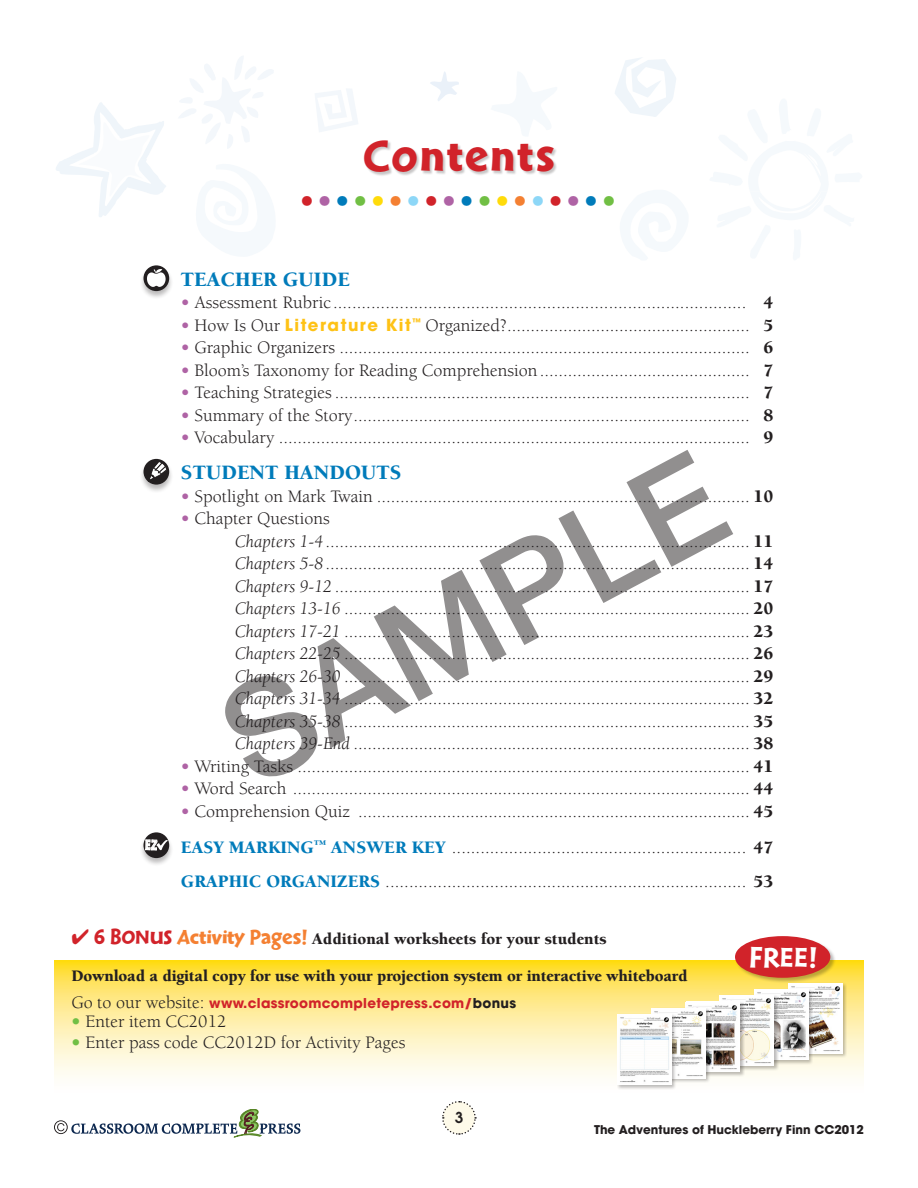
<style>
.page{position:relative;width:918px;height:1188px;background:#fff}
.page>*{position:absolute;margin:0;border:0;box-sizing:border-box;transform-origin:0 0}
.t1{font:500 134.25px "Helvetica Neue";color:#231f20}
.t2{font:46.5px "Cal Sans Heavy KB";letter-spacing:.035em;color:#d1232a}
.t3{font:700 42px "Futura";color:#d1232a}
.t4{font:28.95px "Cal Sans Heavy KB";color:#fff}
.t5{font:900 21px "Berkeley";letter-spacing:.005em;color:#007bba}
.t6{font:18px/22.5px "Berkeley";color:#231f20}
.t7{font:900 16.5px "Berkeley";letter-spacing:-.01em;color:#231f20}
.t8{font:15.15px "Cal Sans Heavy KB";color:#fff;scale:.75 1}
.t9{font:600 15px "Avant Garde";color:#231f20}
.t10{font:700 13.5px "Avant Garde";letter-spacing:.02em;color:#d1232a}
.t11{font:700 12px "Avant Garde";color:#231f20}
.s1{color:#af63a5}
.s2{color:#007bba}
.s3{color:#71bf44}
.s4{color:#ffdb0a}
.s5{color:#f48032}
.s6{color:#8dd7f7}
.s7{font-weight:700;color:#af63a5}
.s8{font-weight:900}
.s9{font-family:"Avant Garde";font-weight:700;font-size:16.5px;color:#fec216}
.s10{font-style:italic}
.s11{font-weight:900;color:#007bba}
.s12{color:#d1232a}
.s13{font-family:"Cal Sans Heavy KB";font-weight:400;font-size:21px;color:#d1232a}
.s14{font-family:"Cal Sans Heavy KB";font-weight:400;font-size:21px;color:#f48032}
.s15{font-family:"Berkeley";font-weight:400;font-size:18px;color:#231f20}
.s16{color:#231f20}
.s17{font-weight:900;color:#71bf44}
</style>
<div class="page">
<svg style="left:442px;top:1101px;width:35px;height:34px"></svg>
<svg style="left:54px;top:1109px;width:246px;height:28px"></svg>
<svg style="left:430px;top:72px;width:29px;height:29px"></svg>
<svg style="left:615px;top:57px;width:61px;height:60px"></svg>
<svg style="left:315px;top:89px;width:43px;height:43px"></svg>
<svg style="left:56px;top:56px;width:217px;height:161px"></svg>
<div style="left:365px;top:141px;width:193px;height:36px;background:#231f20;opacity:.25"></div>
<div style="left:139px;top:265px;width:35px;height:35px;background:#231f20;opacity:.3"></div>
<svg style="left:143px;top:265px;width:26px;height:26px"></svg>
<svg style="left:147px;top:269px;width:19px;height:18px"></svg>
<div style="left:139px;top:459px;width:35px;height:35px;background:#231f20;opacity:.3"></div>
<svg style="left:143px;top:459px;width:26px;height:26px"></svg>
<svg style="left:148px;top:459px;width:21px;height:23px"></svg>
<div style="left:139px;top:832px;width:35px;height:35px;background:#231f20;opacity:.3"></div>
<svg style="left:143px;top:832px;width:26px;height:26px"></svg>
<svg style="left:145px;top:840px;width:23px;height:11px"></svg>
<svg style="left:54px;top:960px;width:810px;height:117px;background:#feec98"></svg>
<div style="left:735px;top:936px;width:101px;height:48px;background:#231f20;opacity:.3"></div>
<div style="left:736px;top:937px;width:93px;height:40px;background:#d1232a;border-radius:50%"></div>
<div style="left:735px;top:936px;width:95px;height:42px;border:2px solid #d1232a;border-radius:50%"></div>
<div style="left:787px;top:982px;width:60px;height:77px;background:#231f20;opacity:.3"></div>
<img style="left:788px;top:983px;width:54px;height:70px">
<div style="left:753px;top:988px;width:60px;height:77px;background:#231f20;opacity:.3"></div>
<div style="left:754px;top:989px;width:54px;height:71px;background:#fff"></div>
<img style="left:757px;top:992px;width:49px;height:66px">
<div style="left:719px;top:995px;width:60px;height:76px;background:#231f20;opacity:.3"></div>
<img style="left:720px;top:996px;width:54px;height:70px">
<div style="left:685px;top:1001px;width:60px;height:77px;background:#231f20;opacity:.3"></div>
<img style="left:686px;top:1002px;width:54px;height:70px">
<div style="left:651px;top:1007px;width:60px;height:77px;background:#231f20;opacity:.3"></div>
<img style="left:652px;top:1008px;width:54px;height:70px">
<div style="left:617px;top:1013px;width:60px;height:77px;background:#231f20;opacity:.3"></div>
<img style="left:618px;top:1014px;width:54px;height:70px">
<p class="t2" style="left:363px;top:129px;width:193px">CONTENTS</p>
<p class="t3" style="left:300px;top:161px;width:318px">.<span class="s1">.</span><span class="s2">.</span><span class="s3">.</span><span class="s4">.</span><span class="s5">.</span><span class="s6">.</span>.<span class="s1">.</span><span class="s2">.</span><span class="s3">.</span><span class="s4">.</span><span class="s5">.</span><span class="s6">.</span>.<span class="s1">.</span><span class="s2">.</span><span class="s3">.</span></p>
<p class="t8" style="left:145px;top:836px;width:18px">EZ</p>
<p class="t5" style="left:181px;top:268px;width:170px">TEACHER GUIDE</p>
<p class="t6" style="left:181px;top:292px;width:594px"><span class="s7">•</span> Assessment Rubric....................................................................................... <span class="s8">4</span></p>
<p class="t6" style="left:181px;top:314px;width:594px"><span class="s7">•</span> How Is Our <span class="s9">Literature Kit</span><sup>™</sup> Organized?.................................................... <span class="s8">5</span></p>
<p class="t6" style="left:181px;top:337px;width:594px"><span class="s7">•</span> Graphic Organizers ........................................................................................ <span class="s8">6</span></p>
<p class="t6" style="left:181px;top:359px;width:594px"><span class="s7">•</span> Bloom’s Taxonomy for Reading Comprehension ............................................. <span class="s8">7</span></p>
<p class="t6" style="left:181px;top:382px;width:594px"><span class="s7">•</span> Teaching Strategies ......................................................................................... <span class="s8">7</span></p>
<p class="t6" style="left:181px;top:404px;width:594px"><span class="s7">•</span> Summary of the Story..................................................................................... <span class="s8">8</span></p>
<p class="t6" style="left:181px;top:427px;width:594px"><span class="s7">•</span> Vocabulary ..................................................................................................... <span class="s8">9</span></p>
<p class="t5" style="left:181px;top:462px;width:222px">STUDENT HANDOUTS</p>
<p class="t6" style="left:181px;top:485px;width:594px"><span class="s7">•</span> Spotlight on Mark Twain ................................................................................ <span class="s8">10</span></p>
<p class="t6" style="left:235px;top:508px;width:540px;text-indent:-54px"><span class="s7">•</span> Chapter Questions<br><span class="s10">Chapters 1-4</span> ........................................................................................... <span class="s8">11<br></span><span class="s10">Chapters 5-8</span> ........................................................................................... <span class="s8">14<br></span><span class="s10">Chapters 9-12</span> ......................................................................................... <span class="s8">17<br></span><span class="s10">Chapters 13-16</span> ....................................................................................... <span class="s8">20<br></span><span class="s10">Chapters 17-21</span> ....................................................................................... <span class="s8">23<br></span><span class="s10">Chapters 22-25</span> ....................................................................................... <span class="s8">26<br></span><span class="s10">Chapters 26-30</span> ....................................................................................... <span class="s8">29<br></span><span class="s10">Chapters 31-34</span> ....................................................................................... <span class="s8">32<br></span><span class="s10">Chapters 35-38</span> ....................................................................................... <span class="s8">35<br></span><span class="s10">Chapters 39-End</span> ..................................................................................... <span class="s8">38</span></p>
<p class="t6" style="left:181px;top:755px;width:594px"><span class="s7">•</span> Writing Tasks ................................................................................................. <span class="s8">41</span></p>
<p class="t6" style="left:181px;top:778px;width:594px"><span class="s7">•</span> Word Search .................................................................................................. <span class="s8">44</span></p>
<p class="t6" style="left:181px;top:794px;width:594px;line-height:35.2px;text-align:justify"><span class="s7">•</span> Comprehension Quiz .................................................................................... <span class="s8">45<br></span><span class="s11">EASY MARKING</span><sup>™</sup> <span class="s11">ANSWER KEY</span> .............................................................. <span class="s8">47<br></span><span class="s11">GRAPHIC ORGANIZERS</span> ............................................................................ <span class="s8">53</span></p>
<h1 class="t1" style="left:181px;top:651px;width:549px;rotate:-28deg">SAMPLE</h1>
<p class="t7" style="left:71px;top:930px;width:537px"><span class="s12">✔</span> <span class="s13">6 BONUS</span> <span class="s14">ACTIVITY PAGES!</span> Additional worksheets for your students</p>
<p class="t7" style="left:71px;top:967px;width:618px">Download a digital copy for use with your projection system or interactive whiteboard</p>
<p class="t10" style="left:71px;top:994px;width:446px"><span class="s15">Go to our website:</span> www.classroomcompletepress.com/<span class="s16">bonus</span></p>
<p class="t6" style="left:71px;top:1011px;width:157px"><span class="s17">•</span> Enter item CC2012</p>
<p class="t6" style="left:71px;top:1032px;width:335px"><span class="s17">•</span> Enter pass code CC2012D for Activity Pages</p>
<p class="t4" style="left:750px;top:940px;width:69px">FREE!</p>
<p class="t9" style="left:455px;top:1108px;width:10px">3</p>
<p class="t11" style="left:594px;top:1122px;width:271px">The Adventures of Huckleberry Finn CC2012</p>
</div>
